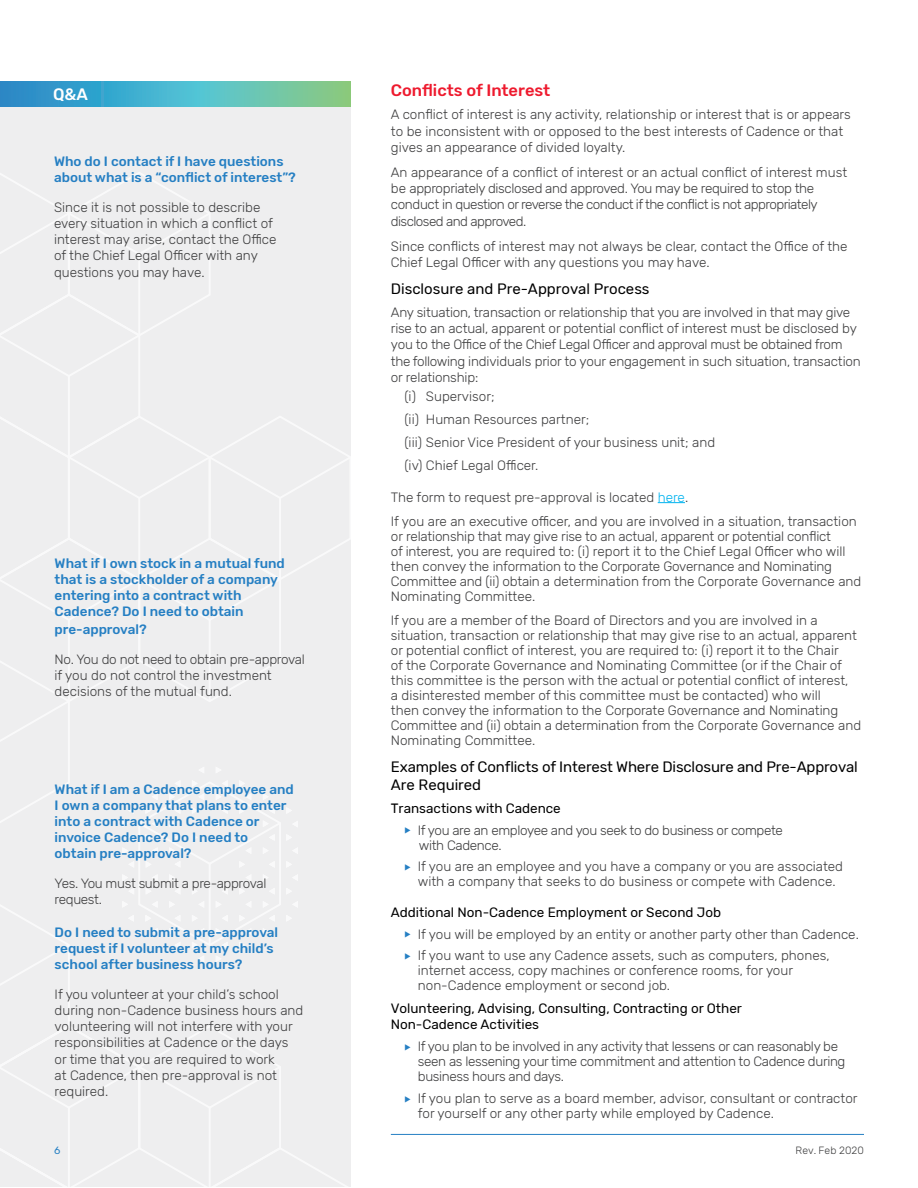
<style>
.page{position:relative;width:918px;height:1188px;background:#fff}
.page>*{position:absolute;margin:0;border:0;box-sizing:border-box;transform-origin:0 0}
.t1{font:500 16.5px "Rubik";color:#ee1a2e}
.t2{font:500 16.5px "Rubik";color:#fff}
.t3{font:15px/18px "Rubik";letter-spacing:-.01em;color:#000}
.t4{font:300 13.5px/16.2px "Rubik";color:#3e3e3f}
.t5{font:300 13.5px/16.2px "Rubik";letter-spacing:-.025em;color:#3e3e3f}
.t6{font:500 13.5px/16.2px "Rubik";color:#257fc3}
.t7{font:13.5px/16.2px "Rubik";color:#000}
.t8{font:300 10.5px "Rubik";color:#3e3e3f}
.t9{font:10.5px "Rubik";color:#257fc3}
.s1{color:#00b3ef}
.s2{color:#257fc3}
</style>
<div class="page">
<div style="left:0;top:91px;width:351px;height:1096px;background:#eeeeef"></div>
<svg style="left:0;top:172px;width:351px;height:1015px"></svg>
<svg style="left:0;top:81px;width:351px;height:25px;background:#51b3bd"></svg>
<hr style="left:391px;top:1134px;width:473px;height:1px;background:#257fc3">
<svg style="left:658px;top:502px;width:27px;height:1px"></svg>
<p class="t2" style="left:53px;top:84px;width:36px">Q&amp;A</p>
<p class="t6" style="left:54px;top:154px;width:243px">Who do I contact if I have questions about what is a “conflict of interest”?</p>
<p class="t4" style="left:54px;top:199px;width:224px">Since it is not possible to describe every situation in which a conflict of interest may arise, contact the Office of the Chief Legal Officer with any questions you may have.</p>
<p class="t6" style="left:55px;top:555px;width:232px">What if I own stock in a mutual fund that is a stockholder of a company entering into a contract with<br>Cadence? Do I need to obtain</p>
<p class="t6" style="left:55px;top:622px;width:94px">pre-approval?</p>
<p class="t4" style="left:55px;top:652px;width:252px">No. You do not need to obtain pre-approval if you do not control the investment decisions of the mutual fund.</p>
<p class="t6" style="left:55px;top:781px;width:241px">What if I am a Cadence employee and<br>I own a company that plans to enter into a contract with Cadence or invoice Cadence? Do I need to<br>obtain pre-approval?</p>
<p class="t5" style="left:55px;top:876px;width:213px">Yes. You must submit a pre-approval request.</p>
<p class="t6" style="left:55px;top:924px;width:225px">Do I need to submit a pre-approval request if I volunteer at my child’s school after business hours?</p>
<p class="t4" style="left:55px;top:986px;width:250px">If you volunteer at your child’s school during non-Cadence business hours and volunteering will not interfere with your responsibilities at Cadence or the days or time that you are required to work<br>at Cadence, then pre-approval is not required.</p>
<p class="t1" style="left:391px;top:81px;width:161px">Conflicts of Interest</p>
<p class="t4" style="left:391px;top:107px;width:462px">A conflict of interest is any activity, relationship or interest that is or appears to be inconsistent with or opposed to the best interests of Cadence or that gives an appearance of divided loyalty.</p>
<p class="t5" style="left:391px;top:165px;width:458px">An appearance of a conflict of interest or an actual conflict of interest must be appropriately disclosed and approved. You may be required to stop the conduct in question or reverse the conduct if the conflict is not appropriately disclosed and approved.</p>
<p class="t4" style="left:391px;top:238px;width:458px">Since conflicts of interest may not always be clear, contact the Office of the<br>Chief Legal Officer with any questions you may have.</p>
<p class="t3" style="left:391px;top:280px;width:260px">Disclosure and Pre-Approval Process</p>
<p class="t4" style="left:391px;top:305px;width:472px">Any situation, transaction or relationship that you are involved in that may give rise to an actual, apparent or potential conflict of interest must be disclosed by you to the Office of the Chief Legal Officer and approval must be obtained from the following individuals prior to your engagement in such situation, transaction or relationship:</p>
<p class="t4" style="left:404px;top:385px;width:312px;line-height:23px">(i) Supervisor;<br>(ii) Human Resources partner;<br>(iii) Senior Vice President of your business unit; and (iv) Chief Legal Officer.</p>
<p class="t4" style="left:391px;top:486px;width:467px;line-height:24px">The form to request pre-approval is located <span class="s1">here</span>.<br>If you are an executive officer, and you are involved in a situation, transaction</p>
<p class="t4" style="left:391px;top:529px;width:472px;line-height:15px">or relationship that may give rise to an actual, apparent or potential conflict<br>of interest, you are required to: (i) report it to the Chief Legal Officer who will then convey the information to the Corporate Governance and Nominating Committee and (ii) obtain a determination from the Corporate Governance and Nominating Committee.</p>
<p class="t4" style="left:391px;top:613px;width:472px;line-height:15px">If you are a member of the Board of Directors and you are involved in a situation, transaction or relationship that may give rise to an actual, apparent or potential conflict of interest, you are required to: (i) report it to the Chair<br>of the Corporate Governance and Nominating Committee (or if the Chair of this committee is the person with the actual or potential conflict of interest,<br>a disinterested member of this committee must be contacted) who will<br>then convey the information to the Corporate Governance and Nominating Committee and (ii) obtain a determination from the Corporate Governance and Nominating Committee.</p>
<p class="t3" style="left:391px;top:758px;width:469px">Examples of Conflicts of Interest Where Disclosure and Pre-Approval<br>Are Required</p>
<p class="t7" style="left:391px;top:800px;width:171px">Transactions with Cadence</p>
<p class="t5" style="left:419px;top:823px;width:366px;line-height:15px;text-indent:-14px"><span class="s2">◆</span> If you are an employee and you seek to do business or compete with Cadence.</p>
<p class="t4" style="left:404px;top:860px;width:440px;line-height:15px;text-align:center"><span class="s2">◆</span> If you are an employee and you have a company or you are associated with a company that seeks to do business or compete with Cadence.</p>
<p class="t7" style="left:391px;top:904px;width:332px">Additional Non-Cadence Employment or Second Job</p>
<p class="t4" style="left:404px;top:926px;width:456px"><span class="s2">◆</span> If you will be employed by an entity or another party other than Cadence.</p>
<p class="t4" style="left:418px;top:949px;width:413px;line-height:15px;text-indent:-14px"><span class="s2">◆</span> If you want to use any Cadence assets, such as computers, phones, internet access, copy machines or conference rooms, for your non-Cadence employment or second job.</p>
<p class="t7" style="left:391px;top:1001px;width:353px">Volunteering, Advising, Consulting, Contracting or Other<br>Non-Cadence Activities</p>
<p class="t5" style="left:418px;top:1039px;width:429px;line-height:15px;text-indent:-14px"><span class="s2">◆</span> If you plan to be involved in any activity that lessens or can reasonably be seen as lessening your time commitment and attention to Cadence during business hours and days.</p>
<p class="t4" style="left:418px;top:1091px;width:441px;line-height:15px;text-indent:-14px"><span class="s2">◆</span> If you plan to serve as a board member, advisor, consultant or contractor for yourself or any other party while employed by Cadence.</p>
<p class="t9" style="left:54px;top:1144px;width:8px">6</p>
<p class="t8" style="left:796px;top:1144px;width:70px">Rev. Feb 2020</p>
</div>
